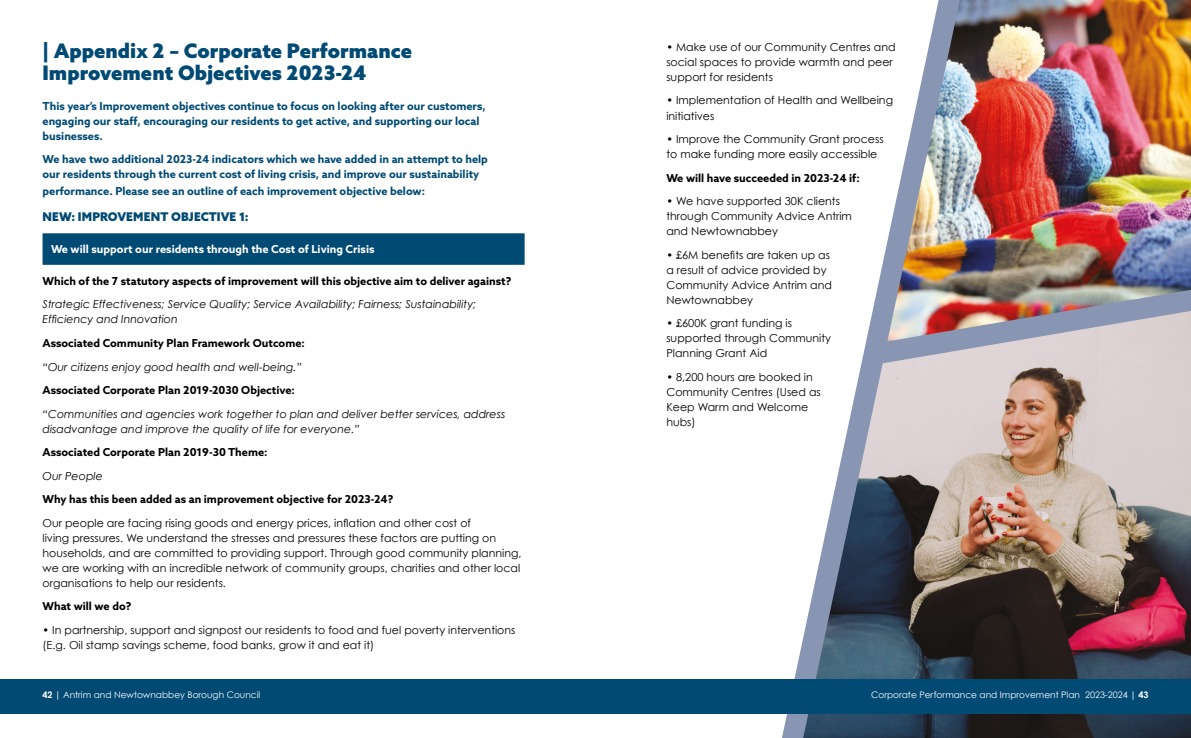
<style>
.page{position:relative;width:1191px;height:738px;background:#fff}
.page>*{position:absolute;margin:0;border:0;box-sizing:border-box;transform-origin:0 0}
.t1{font:900 20px/22px "Azo Sans";color:#004a74}
.t2{font:900 12px "Azo Sans";letter-spacing:.005em;color:#004a74}
.t3{font:11px/15px "Century Gothic";color:#000}
.t4{font:700 11px/15px "Azo Sans";color:#004a74}
.t5{font:700 11px "Azo Sans";color:#000}
.t6{font:italic 11px/15px "Century Gothic";color:#000}
.t7{font:700 11px "Azo Sans";color:#fff}
.t8{font:9px "Century Gothic";color:#fff}
.s1{font-weight:700}
</style>
<div class="page">
<img style="left:960px;top:363px;width:231px;height:374px">
<img style="left:960px;top:0;width:231px;height:289px">
<img style="left:960px;top:289px;width:231px;height:74px">
<div style="left:43px;top:233px;width:481px;height:31px;background:#004a74;border:1px solid #004a74"></div>
<svg style="left:782px;top:0;width:178px;height:737px"></svg>
<div style="left:0;top:679px;width:1191px;height:34px;background:#004a74"></div>
<h1 class="t1" style="left:43px;top:40px;width:371px">| Appendix 2 – Corporate Performance<br>Improvement Objectives 2023-24</h1>
<p class="t4" style="left:43px;top:98px;width:445px">This year’s Improvement objectives continue to focus on looking after our customers, engaging our staff, encouraging our residents to get active, and supporting our local businesses.</p>
<p class="t4" style="left:43px;top:151px;width:447px">We have two additional 2023-24 indicators which we have added in an attempt to help our residents through the current cost of living crisis, and improve our sustainability</p>
<p class="t4" style="left:43px;top:183px;width:384px">performance. Please see an outline of each improvement objective below:</p>
<p class="t2" style="left:43px;top:208px;width:208px">NEW: IMPROVEMENT OBJECTIVE 1:</p>
<p class="t7" style="left:51px;top:241px;width:325px">We will support our residents through the Cost of Living Crisis</p>
<p class="t5" style="left:43px;top:273px;width:470px">Which of the 7 statutory aspects of improvement will this objective aim to deliver against?</p>
<p class="t6" style="left:43px;top:296px;width:435px">Strategic Effectiveness; Service Quality; Service Availability; Fairness; Sustainability;<br>Efficiency and Innovation</p>
<p class="t5" style="left:43px;top:335px;width:264px">Associated Community Plan Framework Outcome:</p>
<p class="t6" style="left:43px;top:358px;width:261px">“Our citizens enjoy good health and well-being.”</p>
<p class="t5" style="left:43px;top:382px;width:254px">Associated Corporate Plan 2019-2030 Objective:</p>
<p class="t6" style="left:43px;top:405px;width:464px">“Communities and agencies work together to plan and deliver better services, address disadvantage and improve the quality of life for everyone.”</p>
<p class="t5" style="left:43px;top:444px;width:227px">Associated Corporate Plan 2019-30 Theme:</p>
<p class="t6" style="left:43px;top:467px;width:62px">Our People</p>
<p class="t5" style="left:43px;top:491px;width:352px">Why has this been added as an improvement objective for 2023-24?</p>
<p class="t3" style="left:43px;top:514px;width:480px">Our people are facing rising goods and energy prices, inflation and other cost of<br>living pressures. We understand the stresses and pressures these factors are putting on households, and are committed to providing support. Through good community planning, we are working with an incredible network of community groups, charities and other local organisations to help our residents.</p>
<p class="t5" style="left:43px;top:598px;width:90px">What will we do?</p>
<p class="t3" style="left:43px;top:622px;width:474px">• In partnership, support and signpost our residents to food and fuel poverty interventions (E.g. Oil stamp savings scheme, food banks, grow it and eat it)</p>
<p class="t3" style="left:666px;top:39px;width:231px">• Make use of our Community Centres and social spaces to provide warmth and peer support for residents</p>
<p class="t3" style="left:666px;top:93px;width:228px">• Implementation of Health and Wellbeing initiatives</p>
<p class="t3" style="left:666px;top:131px;width:219px">• Improve the Community Grant process to make funding more easily accessible</p>
<p class="t5" style="left:666px;top:170px;width:195px">We will have succeeded in 2023-24 if:</p>
<p class="t3" style="left:666px;top:193px;width:187px">• We have supported 30K clients through Community Advice Antrim and Newtownabbey</p>
<p class="t3" style="left:666px;top:247px;width:167px">• £6M benefits are taken up as a result of advice provided by<br>Community Advice Antrim and<br>Newtownabbey</p>
<p class="t3" style="left:666px;top:315px;width:166px">• £600K grant funding is supported through Community<br>Planning Grant Aid</p>
<p class="t3" style="left:666px;top:369px;width:156px">• 8,200 hours are booked in<br>Community Centres (Used as<br>Keep Warm and Welcome hubs)</p>
<p class="t8" style="left:43px;top:689px;width:219px"><span class="s1">42 |</span> Antrim and Newtownabbey Borough Council</p>
<p class="t8" style="left:871px;top:688px;width:279px">Corporate Performance and Improvement Plan 2023-2024 <span class="s1">| 43</span></p>
</div>
